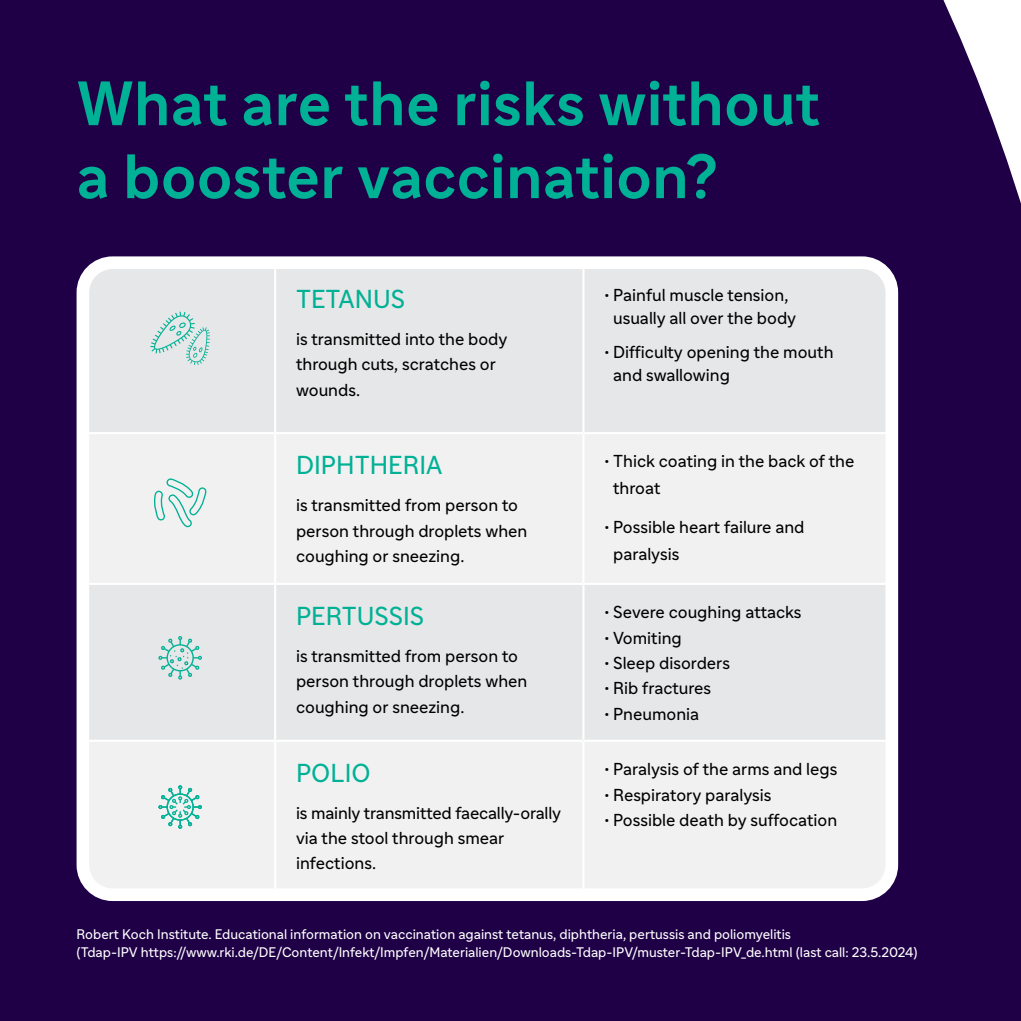
<style>
.page{position:relative;width:1021px;height:1021px;background:#fff}
.page>*{position:absolute;margin:0;border:0;box-sizing:border-box;transform-origin:0 0}
.t1{font:700 60.75px/72.9px "Sanofi Sans";color:#00b195}
.t2{font:25.2px "Sanofi Sans";color:#00b195}
.t3{font:16.88px/25.2px "Sanofi Sans";color:#000}
.t4{font:13.5px/18px "Sanofi Sans";color:#fff}
</style>
<div class="page">
<div style="left:898px;top:0;width:122px;height:1020px;background:#1f0047"></div>
<div style="left:0;top:0;width:898px;height:1020px;background:#1f0047"></div>
<div style="left:91px;top:270px;width:793px;height:162px;background:#e6e7e8"></div>
<svg style="left:91px;top:434px;width:793px;height:453px;fill:#f1f1f2"></svg>
<hr style="left:274px;top:268px;width:2px;height:164px;background:#fff">
<hr style="left:582px;top:268px;width:2px;height:164px;background:#fff">
<hr style="left:892px;top:268px;width:1px;height:164px;background:#fff">
<hr style="left:87px;top:432px;width:188px;height:2px;background:#fff">
<hr style="left:275px;top:432px;width:308px;height:2px;background:#fff">
<hr style="left:274px;top:434px;width:2px;height:149px;background:#fff">
<hr style="left:583px;top:432px;width:308px;height:2px;background:#fff">
<hr style="left:582px;top:434px;width:2px;height:149px;background:#fff">
<hr style="left:87px;top:583px;width:188px;height:2px;background:#fff">
<hr style="left:275px;top:583px;width:308px;height:2px;background:#fff">
<hr style="left:274px;top:585px;width:2px;height:154px;background:#fff">
<hr style="left:583px;top:583px;width:308px;height:2px;background:#fff">
<hr style="left:582px;top:585px;width:2px;height:154px;background:#fff">
<hr style="left:87px;top:739px;width:188px;height:2px;background:#fff">
<hr style="left:275px;top:739px;width:308px;height:2px;background:#fff">
<hr style="left:274px;top:741px;width:2px;height:148px;background:#fff">
<hr style="left:583px;top:739px;width:308px;height:2px;background:#fff">
<hr style="left:582px;top:741px;width:2px;height:148px;background:#fff">
<hr style="left:892px;top:741px;width:1px;height:148px;background:#fff">
<div style="left:77px;top:256px;width:821px;height:645px;border:13px solid #fff;border-radius:30px"></div>
<svg style="left:152px;top:478px;width:54px;height:49px"></svg>
<svg style="left:150px;top:311px;width:60px;height:54px"></svg>
<svg style="left:158px;top:636px;width:44px;height:43px"></svg>
<svg style="left:158px;top:785px;width:44px;height:43px"></svg>
<h1 class="t1" style="left:77px;top:67px;width:745px">What are the risks without a booster vaccination?</h1>
<h2 class="t2" style="left:296px;top:283px;width:111px">TETANUS</h2>
<p class="t3" style="left:296px;top:326px;width:213px">is transmitted into the body through cuts, scratches or wounds.</p>
<h2 class="t2" style="left:296px;top:450px;width:148px">DIPHTHERIA</h2>
<p class="t3" style="left:296px;top:492px;width:233px">is transmitted from person to person through droplets when coughing or sneezing.</p>
<h2 class="t2" style="left:296px;top:600px;width:130px">PERTUSSIS</h2>
<p class="t3" style="left:296px;top:643px;width:233px">is transmitted from person to person through droplets when coughing or sneezing.</p>
<h2 class="t2" style="left:296px;top:757px;width:76px">POLIO</h2>
<p class="t3" style="left:296px;top:800px;width:266px">is mainly transmitted faecally-orally via the stool through smear infections.</p>
<p class="t3" style="left:604px;top:284px;width:193px;line-height:22.5px;text-align:center">• Painful muscle tension, usually all over the body</p>
<p class="t3" style="left:613px;top:341px;width:222px;line-height:22.5px;text-indent:-9px">• Difficulty opening the mouth and swallowing</p>
<p class="t3" style="left:613px;top:448px;width:243px;line-height:27px;text-indent:-9px">• Thick coating in the back of the throat</p>
<p class="t3" style="left:613px;top:514px;width:193px;line-height:27px;text-indent:-9px">• Possible heart failure and paralysis</p>
<p class="t3" style="left:604px;top:599px;width:199px">• Severe coughing attacks</p>
<p class="t3" style="left:604px;top:625px;width:79px">• Vomiting</p>
<p class="t3" style="left:604px;top:650px;width:127px">• Sleep disorders</p>
<p class="t3" style="left:604px;top:675px;width:108px">• Rib fractures</p>
<p class="t3" style="left:604px;top:701px;width:96px">• Pneumonia</p>
<p class="t3" style="left:604px;top:756px;width:234px">• Paralysis of the arms and legs</p>
<p class="t3" style="left:604px;top:781px;width:169px">• Respiratory paralysis</p>
<p class="t3" style="left:604px;top:807px;width:234px">• Possible death by suffocation</p>
<p class="t4" style="left:77px;top:925px;width:842px">Robert Koch Institute. Educational information on vaccination against tetanus, diphtheria, pertussis and poliomyelitis<br>(Tdap-IPV https://www.rki.de/DE/Content/Infekt/Impfen/Materialien/Downloads-Tdap-IPV/muster-Tdap-IPV_de.html (last call: 23.5.2024)</p>
</div>
